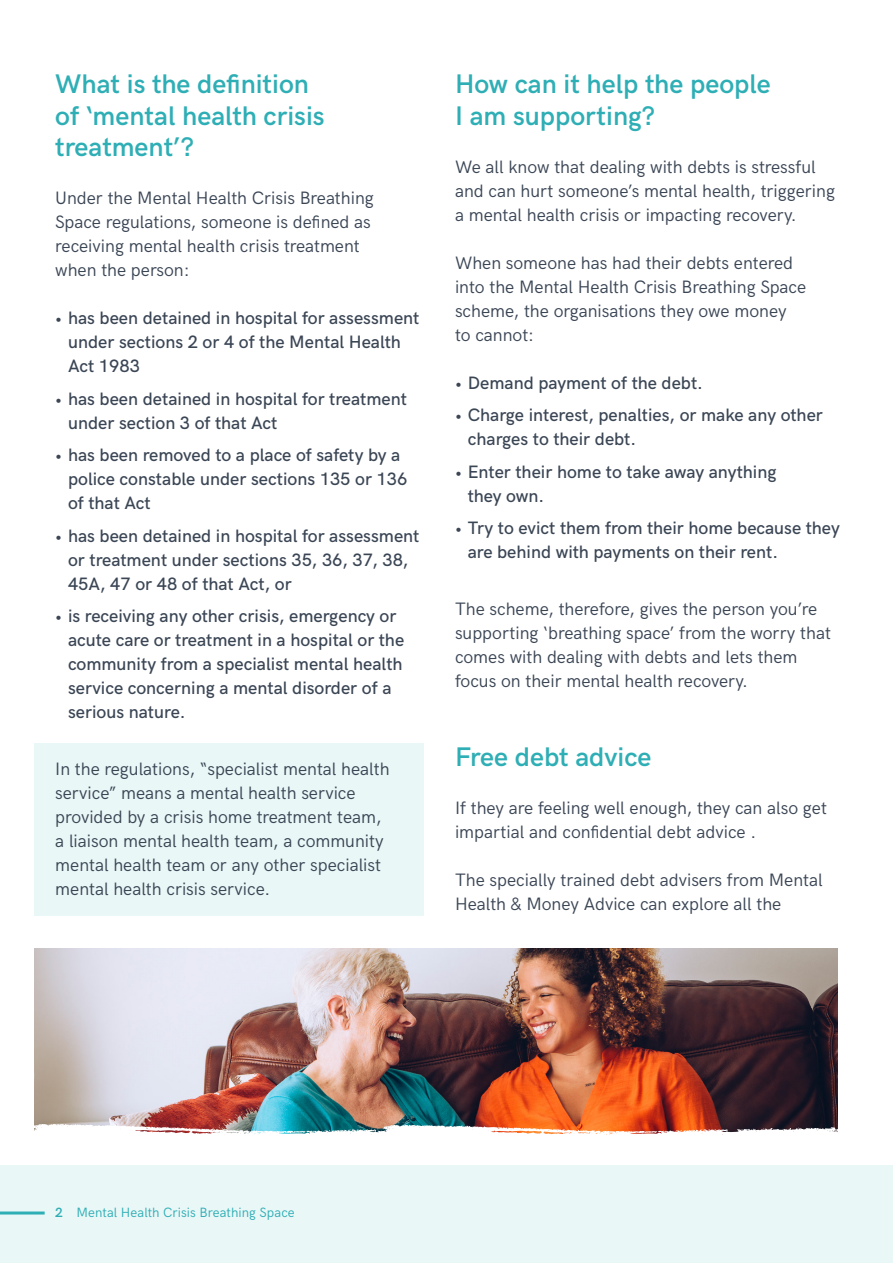
<style>
.page{position:relative;width:893px;height:1263px;background:#fff}
.page>*{position:absolute;margin:0;border:0;box-sizing:border-box;transform-origin:0 0}
.t1{font:600 27px/31.5px "HK Grotesk";color:#2eaeb5}
.t2{font:18px/24px "HK Grotesk";color:#3b4655}
.t3{font:500 18px/24px "HK Grotesk";color:#3b4655}
.t4{font:13.5px "HK Grotesk";letter-spacing:.005em;color:#2eaeb5}
.s1{font-weight:600}
</style>
<div class="page">
<div style="left:0;top:1165px;width:893px;height:98px;background:#eaf7f7"></div>
<img style="left:34px;top:948px;width:804px;height:175px">
<img style="left:34px;top:1123px;width:804px;height:12px">
<hr style="left:0;top:1211px;width:45px;height:3px;background:#2eaeb5">
<div style="left:34px;top:743px;width:389px;height:172px;background:#eaf7f7"></div>
<h1 class="t1" style="left:55px;top:66px;width:271px">What is the definition of ‘mental health crisis treatment’?</h1>
<p class="t2" style="left:55px;top:185px;width:320px">Under the Mental Health Crisis Breathing Space regulations, someone is defined as receiving mental health crisis treatment when the person:</p>
<p class="t3" style="left:68px;top:305px;width:353px;text-indent:-13px">• has been detained in hospital for assessment under sections 2 or 4 of the Mental Health<br>Act 1983</p>
<p class="t3" style="left:68px;top:385px;width:340px;text-indent:-13px">• has been detained in hospital for treatment under section 3 of that Act</p>
<p class="t3" style="left:68px;top:442px;width:341px;text-indent:-13px">• has been removed to a place of safety by a police constable under sections 135 or 136 of that Act</p>
<p class="t3" style="left:68px;top:522px;width:353px;text-indent:-13px">• has been detained in hospital for assessment or treatment under sections 35, 36, 37, 38,<br>45A, 47 or 48 of that Act, or</p>
<p class="t3" style="left:68px;top:603px;width:338px;text-indent:-13px">• is receiving any other crisis, emergency or acute care or treatment in a hospital or the community from a specialist mental health service concerning a mental disorder of a serious nature.</p>
<p class="t2" style="left:55px;top:755px;width:336px">In the regulations, “specialist mental health service” means a mental health service provided by a crisis home treatment team, a liaison mental health team, a community mental health team or any other specialist mental health crisis service.</p>
<h1 class="t1" style="left:455px;top:66px;width:317px">How can it help the people<br>I am supporting?</h1>
<p class="t2" style="left:455px;top:153px;width:381px">We all know that dealing with debts is stressful and can hurt someone’s mental health, triggering a mental health crisis or impacting recovery.</p>
<p class="t2" style="left:455px;top:249px;width:353px">When someone has had their debts entered into the Mental Health Crisis Breathing Space scheme, the organisations they owe money to cannot:</p>
<p class="t3" style="left:455px;top:369px;width:250px">• Demand payment of the debt.</p>
<p class="t3" style="left:468px;top:402px;width:357px;text-indent:-13px">• Charge interest, penalties, or make any other charges to their debt.</p>
<p class="t3" style="left:468px;top:458px;width:310px;text-indent:-13px">• Enter their home to take away anything they own.</p>
<p class="t3" style="left:468px;top:515px;width:374px;text-indent:-13px">• Try to evict them from their home because they are behind with payments on their rent.</p>
<p class="t2" style="left:455px;top:595px;width:377px">The scheme, therefore, gives the person you’re supporting ‘breathing space’ from the worry that comes with dealing with debts and lets them focus on their mental health recovery.</p>
<h1 class="t1" style="left:455px;top:739px;width:198px">Free debt advice</h1>
<p class="t2" style="left:455px;top:795px;width:373px">If they are feeling well enough, they can also get impartial and confidential debt advice .</p>
<p class="t2" style="left:455px;top:867px;width:369px">The specially trained debt advisers from Mental<br>Health &amp; Money Advice can explore all the</p>
<p class="t4" style="left:55px;top:1202px;width:241px"><span class="s1">2</span> Mental Health Crisis Breathing Space</p>
</div>
